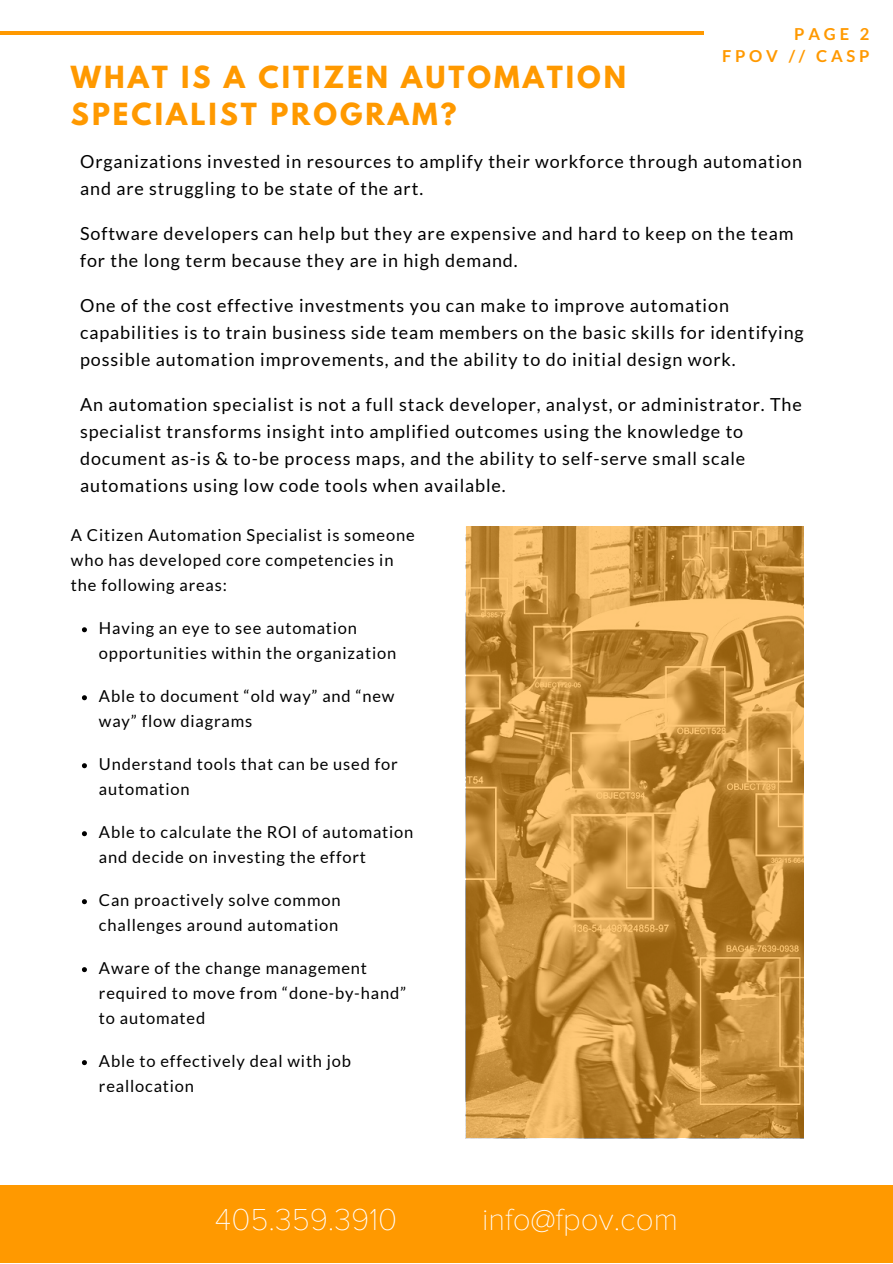
<style>
.page{position:relative;width:893px;height:1264px;background:#fff}
.page>*{position:absolute;margin:0;border:0;box-sizing:border-box;transform-origin:0 0}
.t1{font:100 31.5px "Proxima Nova T";color:#fff}
.t2{font:700 27px/37px "League Spartan";letter-spacing:.11em;color:#f90}
.t3{font:18px/27px "Lato";letter-spacing:.05em;color:#000}
.t4{font:16.5px/25px "Lato";letter-spacing:.05em;color:#000}
.t5{font:700 16.5px/22.5px "Lato";letter-spacing:.23em;color:#f90;text-align:right}
</style>
<div class="page">
<hr style="left:0;top:31px;width:703px;height:4px;background:#f90">
<img style="left:466px;top:526px;width:337px;height:612px">
<div style="left:0;top:1185px;width:892px;height:77px;background:#f90"></div>
<svg style="left:82px;top:627px;width:5px;height:5px"></svg>
<svg style="left:82px;top:695px;width:5px;height:5px"></svg>
<svg style="left:82px;top:763px;width:5px;height:5px"></svg>
<svg style="left:82px;top:831px;width:5px;height:5px"></svg>
<svg style="left:82px;top:899px;width:5px;height:5px"></svg>
<svg style="left:82px;top:967px;width:5px;height:5px"></svg>
<svg style="left:82px;top:1060px;width:5px;height:5px"></svg>
<h2 class="t2" style="left:71px;top:62px;width:556px">WHAT IS A CITIZEN AUTOMATION<br>SPECIALIST PROGRAM?</h2>
<p class="t5" style="left:722px;top:22px;width:149px">PAGE 2<br>FPOV // CASP</p>
<p class="t3" style="left:80px;top:147px;width:723px">Organizations invested in resources to amplify their workforce through automation and are struggling to be state of the art.</p>
<p class="t3" style="left:80px;top:219px;width:714px">Software developers can help but they are expensive and hard to keep on the team for the long term because they are in high demand.</p>
<p class="t3" style="left:80px;top:291px;width:725px">One of the cost effective investments you can make to improve automation capabilities is to train business side team members on the basic skills for identifying possible automation improvements, and the ability to do initial design work.</p>
<p class="t3" style="left:80px;top:390px;width:723px">An automation specialist is not a full stack developer, analyst, or administrator. The specialist transforms insight into amplified outcomes using the knowledge to document as-is &amp; to-be process maps, and the ability to self-serve small scale automations using low code tools when available.</p>
<p class="t4" style="left:71px;top:522px;width:345px">A Citizen Automation Specialist is someone who has developed core competencies in the following areas:</p>
<p class="t4" style="left:99px;top:615px;width:299px">Having an eye to see automation opportunities within the organization</p>
<p class="t4" style="left:99px;top:683px;width:297px">Able to document “old way” and “new way” flow diagrams</p>
<p class="t4" style="left:99px;top:751px;width:300px">Understand tools that can be used for automation</p>
<p class="t4" style="left:99px;top:819px;width:316px">Able to calculate the ROI of automation and decide on investing the effort</p>
<p class="t4" style="left:99px;top:887px;width:243px">Can proactively solve common challenges around automation</p>
<p class="t4" style="left:99px;top:955px;width:308px">Aware of the change management required to move from “done-by-hand” to automated</p>
<p class="t4" style="left:99px;top:1048px;width:254px">Able to effectively deal with job reallocation</p>
<h1 class="t1" style="left:215px;top:1200px;width:184px">405.359.3910</h1>
<h1 class="t1" style="left:482px;top:1200px;width:197px">info@fpov.com</h1>
</div>
